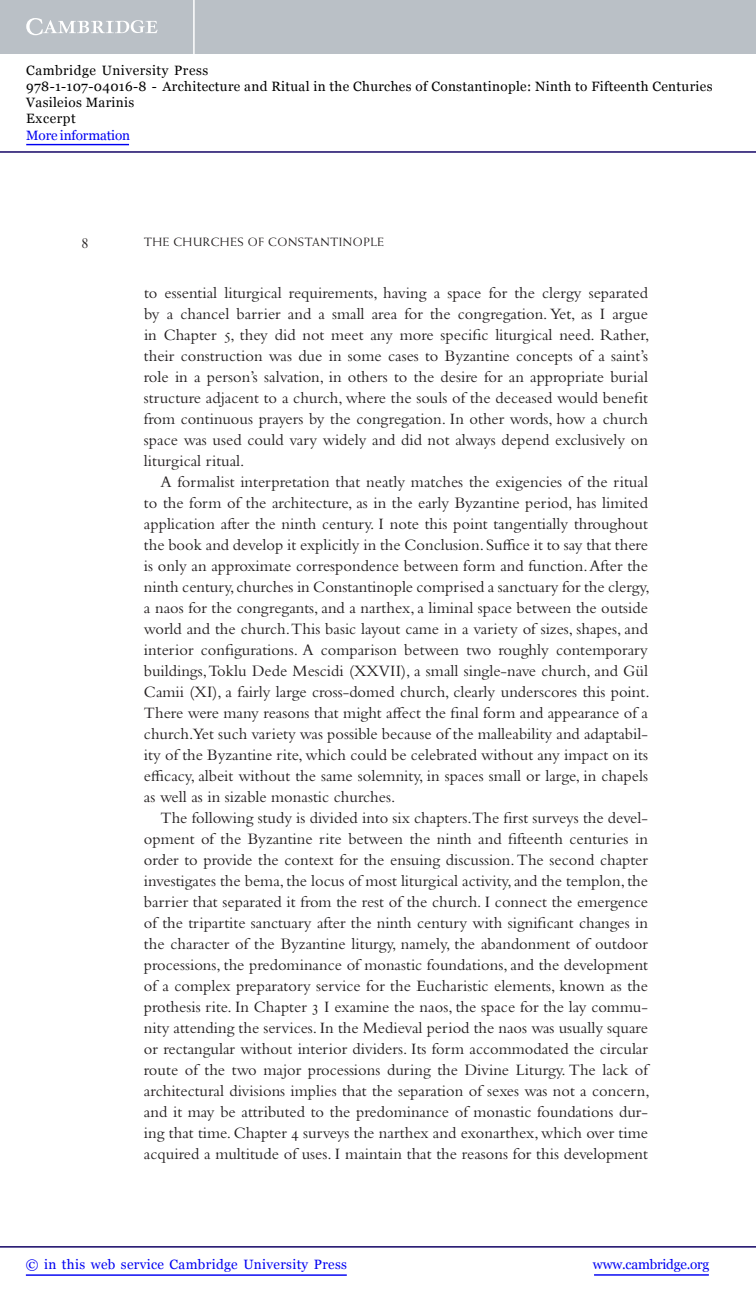
<style>
.page{position:relative;width:756px;height:1298px;background:#fff}
.page>*{position:absolute;margin:0;border:0;box-sizing:border-box;transform-origin:0 0}
.t1{font:16.5px/21px "Bembo Std";color:#231f20;text-align:justify}
.t2{font:13.5px/16.2px "Georgia";letter-spacing:.025em;color:#000}
.t3{font:13.5px "Georgia";letter-spacing:.025em;color:#0000f1}
.t4{font:13.5px "Georgia";letter-spacing:-.015em;color:#0000f1}
.t5{font:13.5px "Georgia";letter-spacing:-.01em;color:#0000f1}
.t6{font:12px "Weiss Std";letter-spacing:.05em;color:#231f20}
</style>
<div class="page">
<div style="left:0;top:0;width:756px;height:54px;background:#bac0c6"></div>
<svg style="left:26px;top:18px;width:132px;height:17px"></svg>
<hr style="left:193px;top:0;width:2px;height:54px;background:#fff">
<hr style="left:0;top:151px;width:756px;height:2px;background:#150666">
<hr style="left:594px;top:1274px;width:115px;height:1px;background:#0000f1">
<hr style="left:0;top:1246px;width:756px;height:1px;background:#150666">
<hr style="left:26px;top:1274px;width:321px;height:1px;background:#0000f1">
<hr style="left:26px;top:144px;width:103px;height:1px;background:#0000f1">
<p class="t2" style="left:26px;top:62px;width:688px">Cambridge University Press<br>978-1-107-04016-8 - Architecture and Ritual in the Churches of Constantinople: Ninth to Fifteenth Centuries Vasileios Marinis<br>Excerpt</p>
<p class="t5" style="left:26px;top:127px;width:105px">More information</p>
<p class="t1" style="left:81px;top:234px;width:9px">8</p>
<p class="t6" style="left:144px;top:237px;width:241px">THE CHURCHES OF CONSTANTINOPLE</p>
<p class="t1" style="left:144px;top:283px;width:507px">to essential liturgical requirements, having a space for the clergy separated by a chancel barrier and a small area for the congregation. Yet, as I argue in Chapter 5 , they did not meet any more specific liturgical need. Rather, their construction was due in some cases to Byzantine concepts of a saint’s role in a person’s salvation, in others to the desire for an appropriate burial structure adjacent to a church, where the souls of the deceased would benefit from continuous prayers by the congregation. In other words, how a church space was used could vary widely and did not always depend exclusively on liturgical ritual.</p>
<p class="t1" style="left:144px;top:472px;width:507px;text-indent:16px">A formalist interpretation that neatly matches the exigencies of the ritual to the form of the architecture, as in the early Byzantine period, has limited application after the ninth century. I note this point tangentially throughout the book and develop it explicitly in the Conclusion. Suffice it to say that there is only an approximate correspondence between form and function. After the ninth century, churches in Constantinople comprised a sanctuary for the clergy, a naos for the congregants, and a narthex, a liminal space between the outside world and the church. This basic layout came in a variety of sizes, shapes, and interior configurations. A comparison between two roughly contemporary buildings, Toklu Dede Mescidi (XXVII), a small single-nave church, and G ü l Camii (XI), a fairly large cross-domed church, clearly underscores this point.<br>There were many reasons that might affect the final form and appearance of a church.Yet such variety was possible because of the malleability and adaptabil&shy;ity of the Byzantine rite, which could be celebrated without any impact on its efficacy, albeit without the same solemnity, in spaces small or large, in chapels as well as in sizable monastic churches.</p>
<p class="t1" style="left:144px;top:808px;width:507px;text-indent:16px">The following study is divided into six chapters.The first surveys the devel&shy;opment of the Byzantine rite between the ninth and fifteenth centuries in order to provide the context for the ensuing discussion. The second chapter investigates the bema, the locus of most liturgical activity, and the templon, the barrier that separated it from the rest of the church. I connect the emergence of the tripartite sanctuary after the ninth century with significant changes in the character of the Byzantine liturgy, namely, the abandonment of outdoor processions, the predominance of monastic foundations, and the development of a complex preparatory service for the Eucharistic elements, known as the prothesis rite. In Chapter 3 I examine the naos, the space for the lay commu&shy;nity attending the services. In the Medieval period the naos was usually square or rectangular without interior dividers. Its form accommodated the circular route of the two major processions during the Divine Liturgy. The lack of architectural divisions implies that the separation of sexes was not a concern, and it may be attributed to the predominance of monastic foundations dur&shy;ing that time. Chapter 4 surveys the narthex and exonarthex, which over time acquired a multitude of uses. I maintain that the reasons for this development</p>
<p class="t3" style="left:26px;top:1256px;width:323px">© in this web service Cambridge University Press</p>
<p class="t4" style="left:593px;top:1256px;width:118px">www.cambridge.org</p>
</div>
